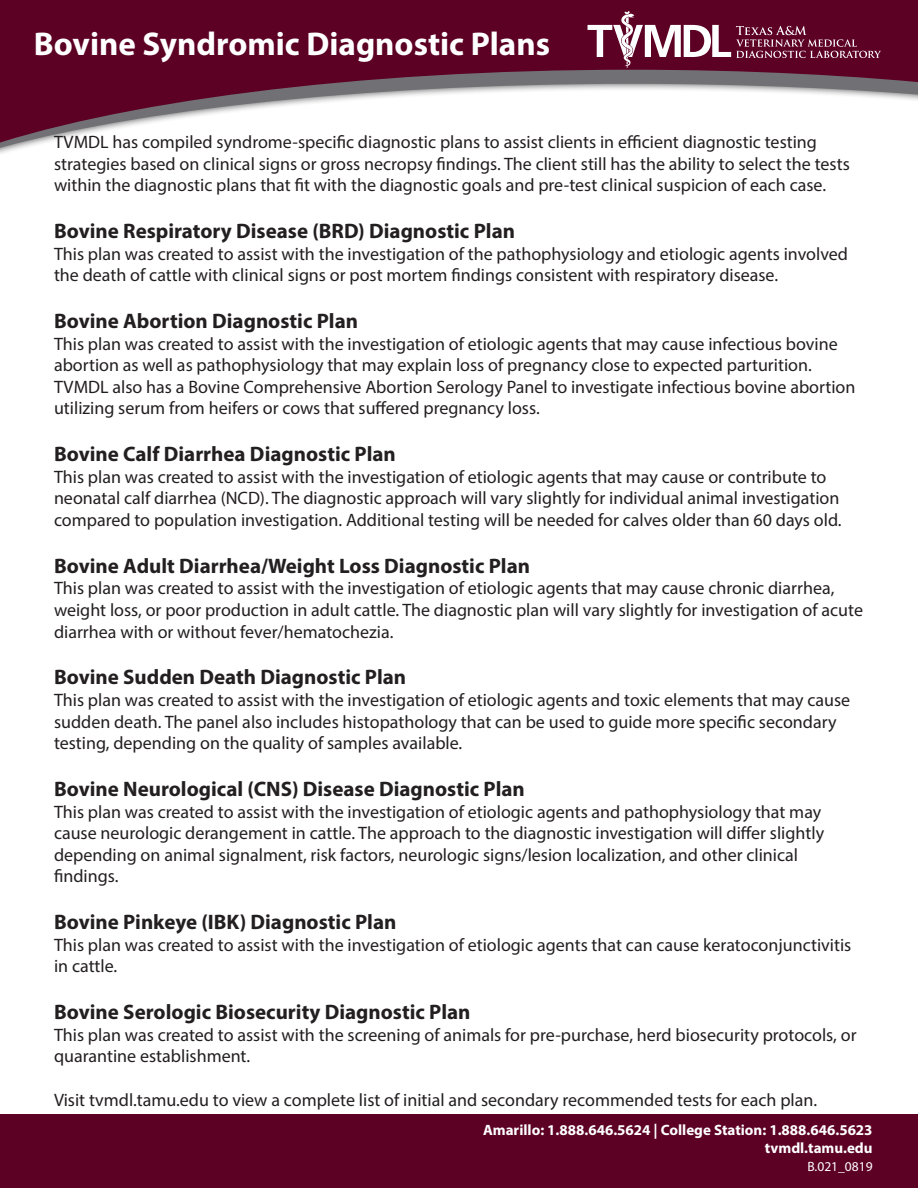
<style>
.page{position:relative;width:918px;height:1188px;background:#fff}
.page>*{position:absolute;margin:0;border:0;box-sizing:border-box;transform-origin:0 0}
.t1{font:700 33px "Myriad Pro";color:#fff}
.t2{font:700 21px "Myriad Pro";color:#231f20}
.t3{font:18px/21.6px "Myriad Pro";color:#231f20}
.t4{font:700 15px "Myriad Pro";color:#fff}
.t5{font:13.5px "Myriad Pro";color:#fff}
</style>
<div class="page">
<div style="left:0;top:1114px;width:918px;height:74px;background:#5c0024"></div>
<svg style="left:0;top:0;width:918px;height:151px;fill:#5c0024"></svg>
<svg style="left:588px;top:11px;width:293px;height:57px;background:#7a2f4c"></svg>
<p class="t1" style="left:34px;top:22px;width:518px">Bovine Syndromic Diagnostic Plans</p>
<p class="t3" style="left:54px;top:131px;width:797px">TVMDL has compiled syndrome-specific diagnostic plans to assist clients in efficient diagnostic testing strategies based on clinical signs or gross necropsy findings. The client still has the ability to select the tests within the diagnostic plans that fit with the diagnostic goals and pre-test clinical suspicion of each case.</p>
<p class="t2" style="left:54px;top:217px;width:463px">Bovine Respiratory Disease (BRD) Diagnostic Plan</p>
<p class="t3" style="left:54px;top:243px;width:796px">This plan was created to assist with the investigation of the pathophysiology and etiologic agents involved the death of cattle with clinical signs or post mortem findings consistent with respiratory disease.</p>
<p class="t2" style="left:54px;top:307px;width:306px">Bovine Abortion Diagnostic Plan</p>
<p class="t3" style="left:54px;top:333px;width:803px">This plan was created to assist with the investigation of etiologic agents that may cause infectious bovine abortion as well as pathophysiology that may explain loss of pregnancy close to expected parturition.<br>TVMDL also has a Bovine Comprehensive Abortion Serology Panel to investigate infectious bovine abortion utilizing serum from heifers or cows that suffered pregnancy loss.</p>
<p class="t2" style="left:54px;top:441px;width:343px">Bovine Calf Diarrhea Diagnostic Plan</p>
<p class="t3" style="left:54px;top:466px;width:789px">This plan was created to assist with the investigation of etiologic agents that may cause or contribute to neonatal calf diarrhea (NCD). The diagnostic approach will vary slightly for individual animal investigation compared to population investigation. Additional testing will be needed for calves older than 60 days old.</p>
<p class="t2" style="left:54px;top:552px;width:478px">Bovine Adult Diarrhea/Weight Loss Diagnostic Plan</p>
<p class="t3" style="left:54px;top:577px;width:811px">This plan was created to assist with the investigation of etiologic agents that may cause chronic diarrhea, weight loss, or poor production in adult cattle. The diagnostic plan will vary slightly for investigation of acute diarrhea with or without fever/hematochezia.</p>
<p class="t2" style="left:54px;top:664px;width:354px">Bovine Sudden Death Diagnostic Plan</p>
<p class="t3" style="left:54px;top:689px;width:798px">This plan was created to assist with the investigation of etiologic agents and toxic elements that may cause sudden death. The panel also includes histopathology that can be used to guide more specific secondary testing, depending on the quality of samples available.</p>
<p class="t2" style="left:54px;top:775px;width:472px">Bovine Neurological (CNS) Disease Diagnostic Plan</p>
<p class="t3" style="left:54px;top:801px;width:772px">This plan was created to assist with the investigation of etiologic agents and pathophysiology that may cause neurologic derangement in cattle. The approach to the diagnostic investigation will differ slightly depending on animal signalment, risk factors, neurologic signs/lesion localization, and other clinical findings.</p>
<p class="t2" style="left:54px;top:909px;width:344px">Bovine Pinkeye (IBK) Diagnostic Plan</p>
<p class="t3" style="left:54px;top:934px;width:799px">This plan was created to assist with the investigation of etiologic agents that can cause keratoconjunctivitis in cattle.</p>
<p class="t2" style="left:54px;top:999px;width:418px">Bovine Serologic Biosecurity Diagnostic Plan</p>
<p class="t3" style="left:54px;top:1024px;width:804px">This plan was created to assist with the screening of animals for pre-purchase, herd biosecurity protocols, or quarantine establishment.</p>
<p class="t3" style="left:54px;top:1089px;width:765px">Visit tvmdl.tamu.edu to view a complete list of initial and secondary recommended tests for each plan.</p>
<p class="t4" style="left:483px;top:1120px;width:391px">Amarillo: 1.888.646.5624 | College Station: 1.888.646.5623</p>
<p class="t4" style="left:765px;top:1138px;width:109px">tvmdl.tamu.edu</p>
<p class="t5" style="left:807px;top:1158px;width:67px">B.021_0819</p>
</div>
